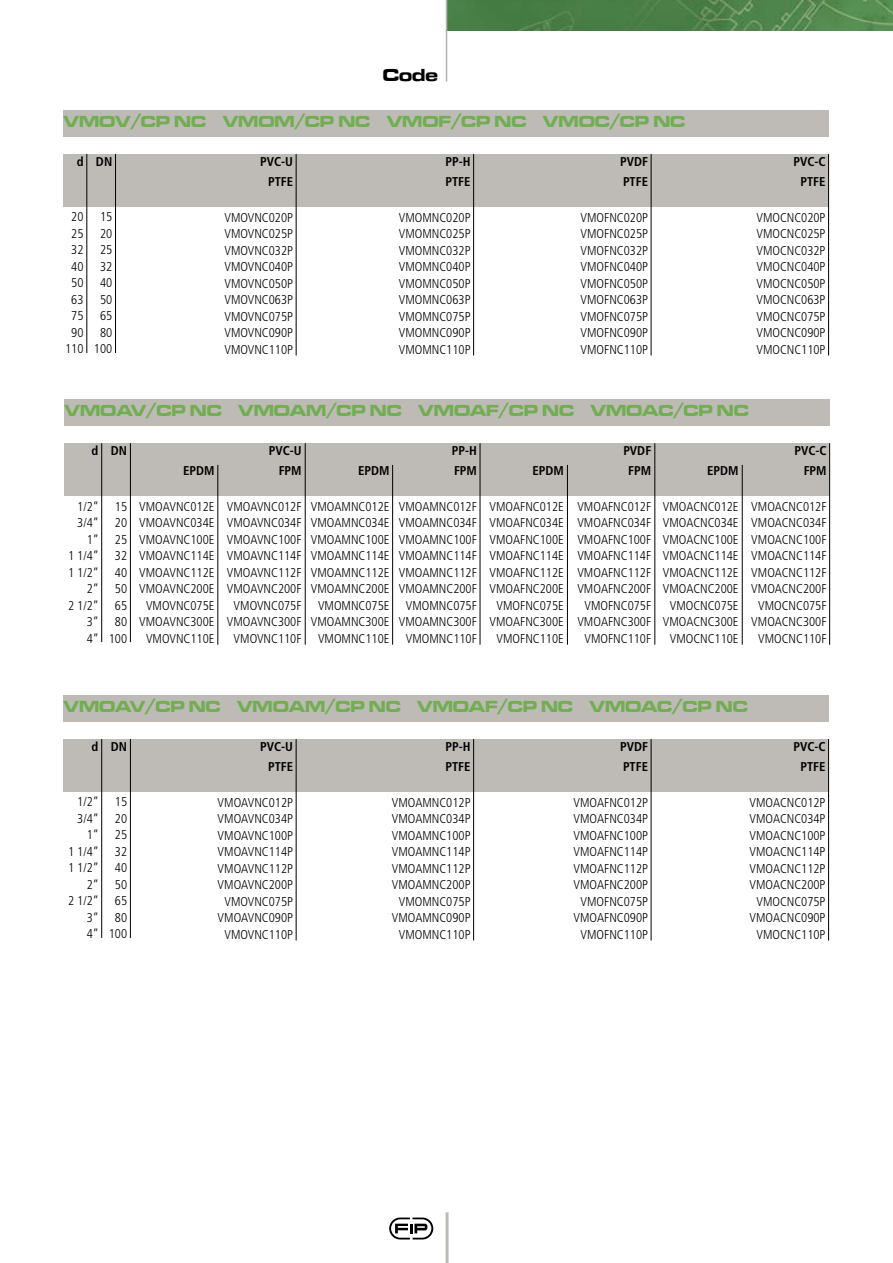
<style>
.page{position:relative;width:893px;height:1263px;background:#fff}
.page>*{position:absolute;margin:0;border:0;box-sizing:border-box;transform-origin:0 0}
.t1{font:18px "Microgramma D Bold Exte";color:#000}
.t2{font:16.5px "Microgramma D Bold Exte";color:#71ae52}
.t3{font:300 condensed 12.75px/16.5px "Frutiger";color:#000;text-align:center}
.t4{font:700 condensed 12.75px/19.5px "Frutiger";color:#000}
</style>
<div class="page">
<hr style="left:446px;top:1212px;width:3px;height:51px;background:#bebab6">
<svg style="left:389px;top:1217px;width:44px;height:22px"></svg>
<img style="left:447px;top:0;width:446px;height:30px">
<hr style="left:446px;top:0;width:1px;height:82px;background:#b1b3b4">
<div style="left:65px;top:400px;width:765px;height:26px;background:#bebab6"></div>
<div style="left:65px;top:443px;width:765px;height:52px;background:#bebab6"></div>
<hr style="left:305px;top:443px;width:1px;height:202px;background:#000">
<hr style="left:480px;top:443px;width:1px;height:202px;background:#000">
<hr style="left:654px;top:443px;width:1px;height:202px;background:#000">
<hr style="left:829px;top:443px;width:1px;height:202px;background:#000">
<hr style="left:217px;top:465px;width:1px;height:180px;background:#000">
<hr style="left:392px;top:465px;width:1px;height:180px;background:#000">
<hr style="left:567px;top:465px;width:1px;height:180px;background:#000">
<hr style="left:742px;top:465px;width:1px;height:180px;background:#000">
<hr style="left:130px;top:443px;width:1px;height:199px;background:#000">
<hr style="left:101px;top:443px;width:1px;height:199px;background:#000">
<div style="left:64px;top:111px;width:765px;height:26px;background:#bebab6"></div>
<div style="left:64px;top:154px;width:765px;height:52px;background:#bebab6"></div>
<hr style="left:296px;top:154px;width:1px;height:201px;background:#000">
<hr style="left:473px;top:154px;width:1px;height:201px;background:#000">
<hr style="left:651px;top:154px;width:1px;height:201px;background:#000">
<hr style="left:828px;top:154px;width:1px;height:201px;background:#000">
<hr style="left:115px;top:154px;width:1px;height:199px;background:#000">
<hr style="left:86px;top:154px;width:1px;height:199px;background:#000">
<div style="left:64px;top:695px;width:765px;height:27px;background:#bebab6"></div>
<div style="left:64px;top:739px;width:765px;height:52px;background:#bebab6"></div>
<hr style="left:296px;top:739px;width:1px;height:201px;background:#000">
<hr style="left:473px;top:739px;width:1px;height:201px;background:#000">
<hr style="left:651px;top:739px;width:1px;height:201px;background:#000">
<hr style="left:828px;top:739px;width:1px;height:201px;background:#000">
<hr style="left:130px;top:739px;width:1px;height:199px;background:#000">
<hr style="left:101px;top:739px;width:1px;height:199px;background:#000">
<h1 class="t1" style="left:383px;top:63px;width:57px">Code</h1>
<p class="t2" style="left:64px;top:110px;width:623px">VMOV/CP NC VMOM/CP NC VMOF/CP NC VMOC/CP NC</p>
<p class="t4" style="left:260px;top:152px;width:34px;text-align:right">PVC-U<br>PTFE</p>
<p class="t3" style="left:224px;top:209px;width:70px;text-align:justify">VMOVNC020P VMOVNC025P VMOVNC032P VMOVNC040P VMOVNC050P VMOVNC063P VMOVNC075P VMOVNC090P VMOVNC110P</p>
<p class="t4" style="left:77px;top:152px;width:8px">d</p>
<p class="t4" style="left:96px;top:152px;width:18px">DN</p>
<p class="t4" style="left:620px;top:152px;width:29px">PVDF<br>PTFE</p>
<p class="t3" style="left:581px;top:209px;width:69px;text-align:justify">VMOFNC020P VMOFNC025P VMOFNC032P VMOFNC040P VMOFNC050P VMOFNC063P VMOFNC075P VMOFNC090P VMOFNC110P</p>
<p class="t4" style="left:445px;top:152px;width:27px">PP-H<br>PTFE</p>
<p class="t3" style="left:399px;top:209px;width:73px;text-align:justify">VMOMNC020P VMOMNC025P VMOMNC032P VMOMNC040P VMOMNC050P VMOMNC063P VMOMNC075P VMOMNC090P VMOMNC110P</p>
<p class="t3" style="left:65px;top:209px;width:20px">20<br>25<br>32<br>40<br>50<br>63<br>75<br>90<br>110</p>
<p class="t3" style="left:94px;top:209px;width:20px">15<br>20<br>25<br>32<br>40<br>50<br>65<br>80<br>100</p>
<p class="t4" style="left:793px;top:152px;width:34px;text-align:center">PVC-C<br>PTFE</p>
<p class="t3" style="left:756px;top:209px;width:71px;text-align:justify">VMOCNC020P VMOCNC025P VMOCNC032P VMOCNC040P VMOCNC050P VMOCNC063P VMOCNC075P VMOCNC090P VMOCNC110P</p>
<p class="t2" style="left:65px;top:399px;width:686px">VMOAV/CP NC VMOAM/CP NC VMOAF/CP NC VMOAC/CP NC</p>
<p class="t4" style="left:269px;top:441px;width:34px;text-align:right">PVC-U<br>FPM</p>
<p class="t3" style="left:227px;top:498px;width:76px">VMOAVNC012F<br>VMOAVNC034F<br>VMOAVNC100F<br>VMOAVNC114F<br>VMOAVNC112F<br>VMOAVNC200F<br>VMOVNC075F<br>VMOAVNC300F<br>VMOVNC110F</p>
<p class="t4" style="left:92px;top:441px;width:8px">d</p>
<p class="t4" style="left:111px;top:441px;width:18px">DN</p>
<p class="t4" style="left:794px;top:441px;width:34px;text-align:right">PVC-C<br>FPM</p>
<p class="t3" style="left:751px;top:498px;width:77px">VMOACNC012F<br>VMOACNC034F<br>VMOACNC100F<br>VMOACNC114F<br>VMOACNC112F<br>VMOACNC200F<br>VMOCNC075F<br>VMOACNC300F<br>VMOCNC110F</p>
<p class="t4" style="left:623px;top:441px;width:29px;text-align:center">PVDF<br>FPM</p>
<p class="t3" style="left:577px;top:498px;width:75px">VMOAFNC012F<br>VMOAFNC034F<br>VMOAFNC100F<br>VMOAFNC114F<br>VMOAFNC112F<br>VMOAFNC200F<br>VMOFNC075F<br>VMOAFNC300F<br>VMOFNC110F</p>
<p class="t4" style="left:452px;top:441px;width:27px">PP-H<br>FPM</p>
<p class="t3" style="left:399px;top:498px;width:80px">VMOAMNC012F<br>VMOAMNC034F<br>VMOAMNC100F<br>VMOAMNC114F<br>VMOAMNC112F<br>VMOAMNC200F<br>VMOMNC075F<br>VMOAMNC300F<br>VMOMNC110F</p>
<p class="t4" style="left:183px;top:461px;width:33px">EPDM</p>
<p class="t3" style="left:139px;top:498px;width:77px">VMOAVNC012E<br>VMOAVNC034E<br>VMOAVNC100E<br>VMOAVNC114E<br>VMOAVNC112E<br>VMOAVNC200E<br>VMOVNC075E<br>VMOAVNC300E<br>VMOVNC110E</p>
<p class="t4" style="left:358px;top:461px;width:33px">EPDM</p>
<p class="t3" style="left:311px;top:498px;width:80px">VMOAMNC012E<br>VMOAMNC034E<br>VMOAMNC100E<br>VMOAMNC114E<br>VMOAMNC112E<br>VMOAMNC200E<br>VMOMNC075E<br>VMOAMNC300E<br>VMOMNC110E</p>
<p class="t4" style="left:532px;top:461px;width:33px">EPDM</p>
<p class="t3" style="left:489px;top:498px;width:76px">VMOAFNC012E<br>VMOAFNC034E<br>VMOAFNC100E<br>VMOAFNC114E<br>VMOAFNC112E<br>VMOAFNC200E<br>VMOFNC075E<br>VMOAFNC300E<br>VMOFNC110E</p>
<p class="t4" style="left:707px;top:461px;width:33px">EPDM</p>
<p class="t3" style="left:663px;top:498px;width:77px">VMOACNC012E<br>VMOACNC034E<br>VMOACNC100E<br>VMOACNC114E<br>VMOACNC112E<br>VMOACNC200E<br>VMOCNC075E<br>VMOACNC300E<br>VMOCNC110E</p>
<p class="t3" style="left:68px;top:498px;width:32px;text-align:right">1/2”<br>3/4”<br>1”<br>1 1/4”<br>1 1/2”<br>2”<br>2 1/2”<br>3”<br>4”</p>
<p class="t3" style="left:109px;top:498px;width:20px">15<br>20<br>25<br>32<br>40<br>50<br>65<br>80<br>100</p>
<p class="t2" style="left:64px;top:695px;width:686px">VMOAV/CP NC VMOAM/CP NC VMOAF/CP NC VMOAC/CP NC</p>
<p class="t4" style="left:260px;top:737px;width:34px;text-align:right">PVC-U<br>PTFE</p>
<p class="t3" style="left:218px;top:794px;width:77px">VMOAVNC012P<br>VMOAVNC034P<br>VMOAVNC100P<br>VMOAVNC114P<br>VMOAVNC112P<br>VMOAVNC200P<br>VMOVNC075P<br>VMOAVNC090P<br>VMOVNC110P</p>
<p class="t4" style="left:92px;top:737px;width:8px">d</p>
<p class="t4" style="left:111px;top:737px;width:18px">DN</p>
<p class="t4" style="left:793px;top:737px;width:34px;text-align:center">PVC-C<br>PTFE</p>
<p class="t3" style="left:749px;top:794px;width:78px">VMOACNC012P<br>VMOACNC034P<br>VMOACNC100P<br>VMOACNC114P<br>VMOACNC112P<br>VMOACNC200P<br>VMOCNC075P<br>VMOACNC090P<br>VMOCNC110P</p>
<p class="t4" style="left:620px;top:737px;width:29px">PVDF<br>PTFE</p>
<p class="t3" style="left:573px;top:794px;width:76px">VMOAFNC012P<br>VMOAFNC034P<br>VMOAFNC100P<br>VMOAFNC114P<br>VMOAFNC112P<br>VMOAFNC200P<br>VMOFNC075P<br>VMOAFNC090P<br>VMOFNC110P</p>
<p class="t4" style="left:445px;top:737px;width:27px">PP-H<br>PTFE</p>
<p class="t3" style="left:392px;top:794px;width:80px">VMOAMNC012P<br>VMOAMNC034P<br>VMOAMNC100P<br>VMOAMNC114P<br>VMOAMNC112P<br>VMOAMNC200P<br>VMOMNC075P<br>VMOAMNC090P<br>VMOMNC110P</p>
<p class="t3" style="left:68px;top:794px;width:32px;text-align:right">1/2”<br>3/4”<br>1”<br>1 1/4”<br>1 1/2”<br>2”<br>2 1/2”<br>3”<br>4”</p>
<p class="t3" style="left:109px;top:794px;width:20px">15<br>20<br>25<br>32<br>40<br>50<br>65<br>80<br>100</p>
</div>
